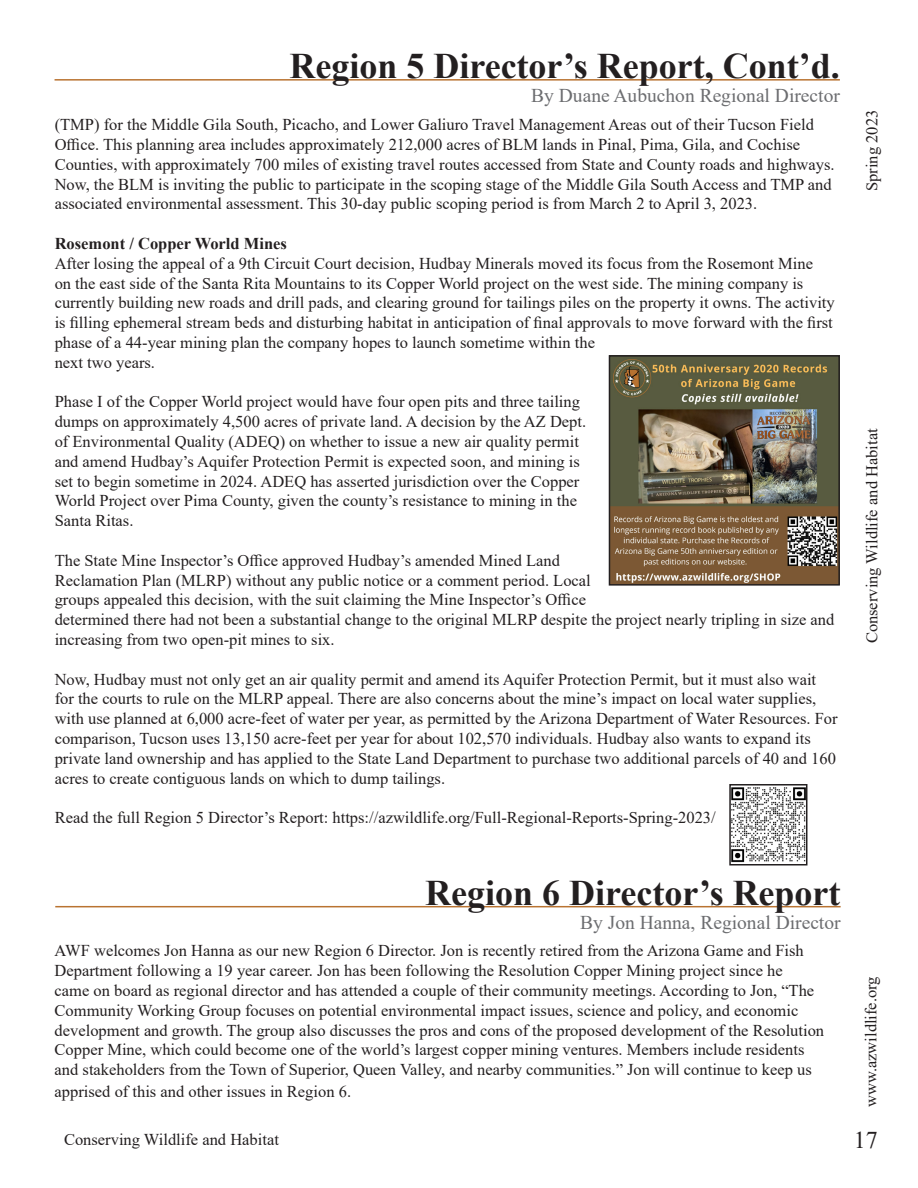
<style>
.page{position:relative;width:918px;height:1188px;background:#fff}
.page>*{position:absolute;margin:0;border:0;box-sizing:border-box;transform-origin:0 0}
.t1{font:700 36px "Times New Roman";color:#231f20}
.t2{font:24px "Times New Roman";color:#231f20}
.t3{font:19.5px "Times New Roman";color:#6c6d70}
.t4{font:16.5px/19.8px "Times New Roman";color:#231f20}
.t5{font:700 16.5px "Times New Roman";color:#231f20}
</style>
<div class="page">
<hr style="left:55px;top:79px;width:785px;height:2px;background:#b97331">
<hr style="left:55px;top:906px;width:786px;height:1px;background:#b97331">
<img style="left:612px;top:358px;width:225px;height:225px">
<div style="left:609px;top:355px;width:231px;height:231px;border:2px solid #231f20"></div>
<img style="left:732px;top:787px;width:72px;height:76px">
<div style="left:729px;top:784px;width:78px;height:82px;border:2px solid #231f20"></div>
<p class="t1" style="left:289px;top:40px;width:552px">Region 5 Director’s Report, Cont’d.</p>
<p class="t3" style="left:531px;top:82px;width:310px">By Duane Aubuchon Regional Director</p>
<p class="t4" style="left:55px;top:114px;width:782px">(TMP) for the Middle Gila South, Picacho, and Lower Galiuro Travel Management Areas out of their Tucson Field Office. This planning area includes approximately 212,000 acres of BLM lands in Pinal, Pima, Gila, and Cochise Counties, with approximately 700 miles of existing travel routes accessed from State and County roads and highways.<br>Now, the BLM is inviting the public to participate in the scoping stage of the Middle Gila South Access and TMP and associated environmental assessment. This 30-day public scoping period is from March 2 to April 3, 2023.</p>
<p class="t5" style="left:55px;top:232px;width:234px">Rosemont / Copper World Mines</p>
<p class="t4" style="left:55px;top:253px;width:782px">After losing the appeal of a 9th Circuit Court decision, Hudbay Minerals moved its focus from the Rosemont Mine<br>on the east side of the Santa Rita Mountains to its Copper World project on the west side. The mining company is currently building new roads and drill pads, and clearing ground for tailings piles on the property it owns. The activity is filling ephemeral stream beds and disturbing habitat in anticipation of final approvals to move forward with the first phase of a 44-year mining plan the company hopes to launch sometime within the<br>next two years.</p>
<p class="t4" style="left:55px;top:391px;width:533px">Phase I of the Copper World project would have four open pits and three tailing dumps on approximately 4,500 acres of private land. A decision by the AZ Dept. of Environmental Quality (ADEQ) on whether to issue a new air quality permit and amend Hudbay’s Aquifer Protection Permit is expected soon, and mining is set to begin sometime in 2024. ADEQ has asserted jurisdiction over the Copper World Project over Pima County, given the county’s resistance to mining in the Santa Ritas.</p>
<p class="t4" style="left:55px;top:550px;width:781px">The State Mine Inspector’s Office approved Hudbay’s amended Mined Land<br>Reclamation Plan (MLRP) without any public notice or a comment period. Local<br>groups appealed this decision, with the suit claiming the Mine Inspector’s Office<br>determined there had not been a substantial change to the original MLRP despite the project nearly tripling in size and increasing from two open-pit mines to six.</p>
<p class="t4" style="left:55px;top:669px;width:784px">Now, Hudbay must not only get an air quality permit and amend its Aquifer Protection Permit, but it must also wait for the courts to rule on the MLRP appeal. There are also concerns about the mine’s impact on local water supplies, with use planned at 6,000 acre-feet of water per year, as permitted by the Arizona Department of Water Resources. For comparison, Tucson uses 13,150 acre-feet per year for about 102,570 individuals. Hudbay also wants to expand its private land ownership and has applied to the State Land Department to purchase two additional parcels of 40 and 160 acres to create contiguous lands on which to dump tailings.</p>
<p class="t4" style="left:55px;top:807px;width:663px">Read the full Region 5 Director’s Report: https://azwildlife.org/Full-Regional-Reports-Spring-2023/</p>
<p class="t4" style="left:862px;top:191px;width:83px;rotate:-90deg">Spring 2023</p>
<p class="t4" style="left:862px;top:643px;width:216px;rotate:-90deg">Conserving Wildlife and Habitat</p>
<p class="t1" style="left:425px;top:867px;width:417px">Region 6 Director’s Report</p>
<p class="t3" style="left:580px;top:908px;width:262px">By Jon Hanna, Regional Director</p>
<p class="t4" style="left:55px;top:940px;width:771px">AWF welcomes Jon Hanna as our new Region 6 Director. Jon is recently retired from the Arizona Game and Fish Department following a 19 year career. Jon has been following the Resolution Copper Mining project since he<br>came on board as regional director and has attended a couple of their community meetings. According to Jon, “The Community Working Group focuses on potential environmental impact issues, science and policy, and economic development and growth. The group also discusses the pros and cons of the proposed development of the Resolution Copper Mine, which could become one of the world’s largest copper mining ventures. Members include residents and stakeholders from the Town of Superior, Queen Valley, and nearby communities.” Jon will continue to keep us</p>
<p class="t4" style="left:55px;top:1081px;width:298px">apprised of this and other issues in Region 6.</p>
<p class="t4" style="left:64px;top:1129px;width:216px">Conserving Wildlife and Habitat</p>
<p class="t4" style="left:861px;top:1107px;width:132px;rotate:-90deg">www.azwildlife.org</p>
<p class="t2" style="left:854px;top:1123px;width:25px">17</p>
</div>
